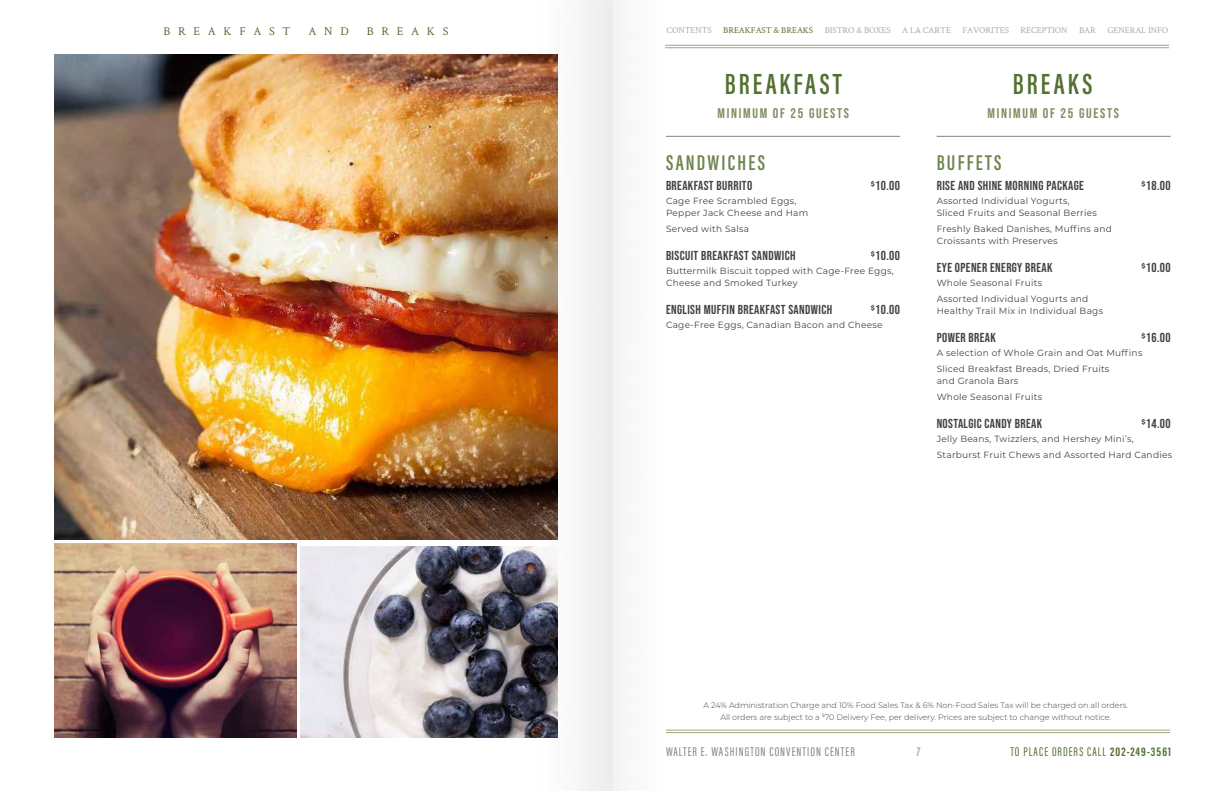
<style>
.page{position:relative;width:1224px;height:792px;background:#fff}
.page>*{position:absolute;margin:0;border:0;box-sizing:border-box;transform-origin:0 0}
.t1{font:600 30px "Acumin Pro Extra Cond";letter-spacing:.105em;color:#537033}
.t2{font:600 22px "Acumin Pro Extra Cond";letter-spacing:.1em;color:#6f844e}
.t3{font:14px "Bebas Neue";letter-spacing:.12em;color:#7d8e5f}
.t4{font:13px "Bebas Neue";letter-spacing:.03em;color:#414042}
.t5{font:13px "Acumin Pro Extra Cond";letter-spacing:.08em;color:#808285}
.t6{font:13px "Acumin Pro Extra Cond";letter-spacing:.08em;color:#537033}
.t7{font:12px "Crimson Text";letter-spacing:.64em;color:#537033}
.t8{font:9.6px "Crimson Text";color:#a7a9ac}
.t9{font:9px/12px "Montserrat";letter-spacing:.03em;color:#414042}
.t10{font:9px "Crimson Text";letter-spacing:-.01em;color:#a7a9ac}
.t11{font:9px "Crimson Text";letter-spacing:-.01em;color:#537033}
.t12{font:300 8px/12px "Montserrat";color:#414042;text-align:center}
.s1{font-family:"Acumin Pro Cond";font-weight:600}
.s2{font-weight:700}
</style>
<div class="page">
<img style="left:54px;top:54px;width:451px;height:486px">
<img style="left:505px;top:0;width:215px;height:791px">
<img style="left:301px;top:546px;width:257px;height:192px">
<hr style="left:666px;top:730px;width:504px;height:1px;background:#9ca782">
<hr style="left:666px;top:732px;width:504px;height:1px;background:#9ca782">
<hr style="left:666px;top:136px;width:234px;height:1px;background:#808285">
<hr style="left:937px;top:136px;width:234px;height:1px;background:#808285">
<hr style="left:665px;top:45px;width:504px;height:1px;background:#9ca782">
<hr style="left:665px;top:47px;width:504px;height:1px;background:#9ca782">
<img style="left:54px;top:544px;width:243px;height:193px">
<h3 class="t7" style="left:163px;top:23px;width:129px">BREAKFAST</h3>
<h3 class="t7" style="left:309px;top:23px;width:42px">AND</h3>
<h3 class="t7" style="left:367px;top:23px;width:83px">BREAKS</h3>
<p class="t10" style="left:666px;top:24px;width:47px">CONTENTS</p>
<p class="t11" style="left:723px;top:24px;width:92px">BREAKFAST &amp; BREAKS</p>
<p class="t10" style="left:825px;top:24px;width:68px">BISTRO &amp; BOXES</p>
<p class="t10" style="left:902px;top:24px;width:50px">A LA CARTE</p>
<p class="t10" style="left:962px;top:24px;width:48px">FAVORITES</p>
<p class="t10" style="left:1021px;top:24px;width:49px">RECEPTION</p>
<p class="t10" style="left:1079px;top:24px;width:18px">BAR</p>
<p class="t10" style="left:1107px;top:24px;width:62px">GENERAL INFO</p>
<p class="t8" style="left:916px;top:24px;width:5px">‑</p>
<h1 class="t1" style="left:725px;top:66px;width:119px">BREAKFAST</h1>
<h1 class="t1" style="left:1013px;top:66px;width:81px">BREAKS</h1>
<h3 class="t3" style="left:718px;top:105px;width:133px">MINIMUM OF 25 GUESTS</h3>
<h3 class="t3" style="left:988px;top:105px;width:133px">MINIMUM OF 25 GUESTS</h3>
<h2 class="t2" style="left:666px;top:149px;width:101px">SANDWICHES</h2>
<h3 class="t4" style="left:666px;top:178px;width:88px">BREAKFAST BURRITO</h3>
<h3 class="t4" style="left:871px;top:178px;width:31px"><span class="s1">$</span>10.00</h3>
<p class="t9" style="left:666px;top:195px;width:144px">Cage Free Scrambled Eggs,<br>Pepper Jack Cheese and Ham</p>
<p class="t9" style="left:666px;top:223px;width:85px">Served with Salsa</p>
<h3 class="t4" style="left:666px;top:248px;width:131px">BISCUIT BREAKFAST SANDWICH</h3>
<h3 class="t4" style="left:871px;top:248px;width:31px"><span class="s1">$</span>10.00</h3>
<p class="t9" style="left:666px;top:265px;width:229px">Buttermilk Biscuit topped with Cage-Free Eggs,<br>Cheese and Smoked Turkey</p>
<h3 class="t4" style="left:666px;top:302px;width:168px">ENGLISH MUFFIN BREAKFAST SANDWICH</h3>
<h3 class="t4" style="left:871px;top:302px;width:31px"><span class="s1">$</span>10.00</h3>
<p class="t9" style="left:666px;top:319px;width:218px">Cage-Free Eggs, Canadian Bacon and Cheese</p>
<h2 class="t2" style="left:937px;top:149px;width:66px">BUFFETS</h2>
<h3 class="t4" style="left:937px;top:178px;width:149px">RISE AND SHINE MORNING PACKAGE</h3>
<h3 class="t4" style="left:1141px;top:178px;width:31px"><span class="s1">$</span>18.00</h3>
<p class="t9" style="left:937px;top:195px;width:162px">Assorted Individual Yogurts,<br>Sliced Fruits and Seasonal Berries</p>
<p class="t9" style="left:937px;top:223px;width:177px">Freshly Baked Danishes, Muffins and<br>Croissants with Preserves</p>
<h3 class="t4" style="left:937px;top:260px;width:117px">EYE OPENER ENERGY BREAK</h3>
<h3 class="t4" style="left:1141px;top:260px;width:31px"><span class="s1">$</span>10.00</h3>
<p class="t9" style="left:937px;top:275px;width:153px;line-height:16px">Whole Seasonal Fruits<br>Assorted Individual Yogurts and</p>
<p class="t9" style="left:937px;top:305px;width:168px">Healthy Trail Mix in Individual Bags</p>
<h3 class="t4" style="left:937px;top:330px;width:61px">POWER BREAK</h3>
<h3 class="t4" style="left:1141px;top:330px;width:31px"><span class="s1">$</span>16.00</h3>
<p class="t9" style="left:937px;top:345px;width:207px;line-height:16px">A selection of Whole Grain and Oat Muffins<br>Sliced Breakfast Breads, Dried Fruits</p>
<p class="t9" style="left:937px;top:373px;width:107px;line-height:16px">and Granola Bars<br>Whole Seasonal Fruits</p>
<h3 class="t4" style="left:937px;top:416px;width:107px">NOSTALGIC CANDY BREAK</h3>
<h3 class="t4" style="left:1141px;top:416px;width:31px"><span class="s1">$</span>14.00</h3>
<p class="t9" style="left:937px;top:431px;width:237px;line-height:16px">Jelly Beans, Twizzlers, and Hershey Mini’s,<br>Starburst Fruit Chews and Assorted Hard Candies</p>
<p class="t12" style="left:703px;top:699px;width:426px">A 24% Administration Charge and 10% Food Sales Tax &amp; 6% Non-Food Sales Tax will be charged on all orders.<br>All orders are subject to a <sup>$</sup>70 Delivery Fee, per delivery. Prices are subject to change without notice.</p>
<h3 class="t5" style="left:666px;top:744px;width:190px">WALTER E. WASHINGTON CONVENTION CENTER</h3>
<h3 class="t5" style="left:917px;top:744px;width:5px">7</h3>
<h3 class="t6" style="left:1010px;top:744px;width:162px">TO PLACE ORDERS CALL <span class="s2">202-249-3561</span></h3>
</div>
